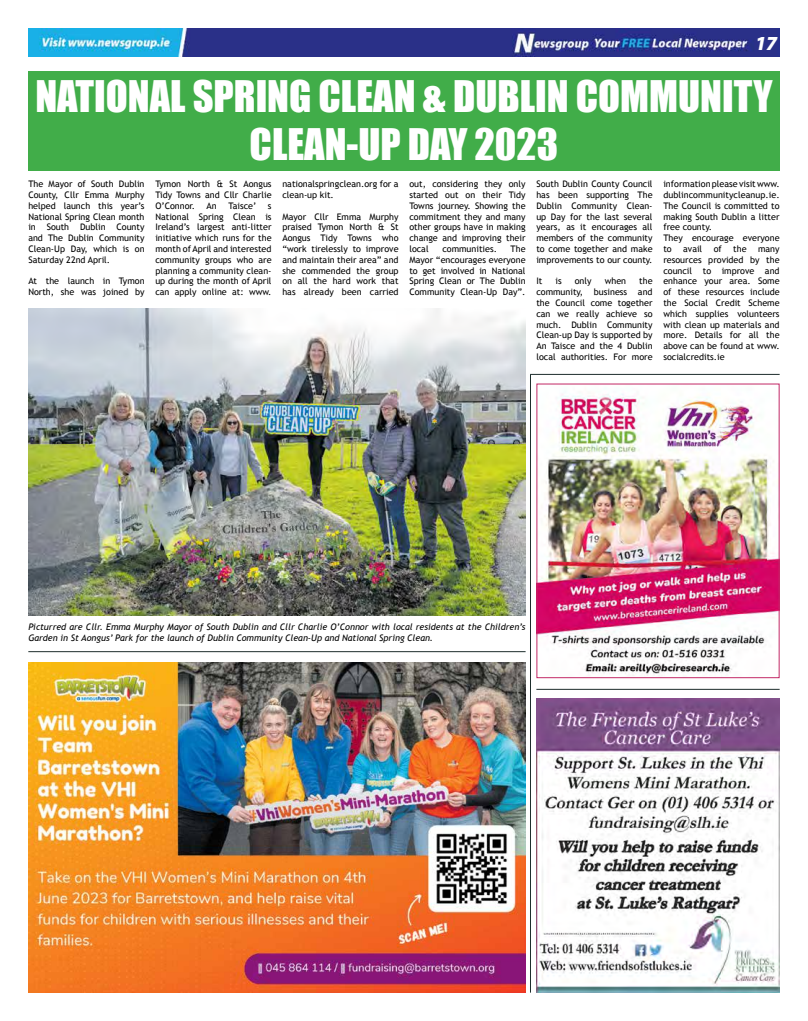
<style>
.page{position:relative;width:808px;height:1021px;background:#fff}
.page>*{position:absolute;margin:0;border:0;box-sizing:border-box;transform-origin:0 0}
.t1{font:40px/48px "Impact";color:#fff;text-align:center}
.t2{font:20px "Impact";color:#fff}
.t3{font:9px/10.8px "Trebuchet MS";color:#000;text-align:justify}
.t4{font:italic 9px/10.8px "Trebuchet MS";color:#000}
.s1{font-family:"Myriad Pro";font-weight:900;font-style:italic}
</style>
<div class="page">
<img style="left:28px;top:28px;width:752px;height:29px">
<img style="left:536px;top:698px;width:243px;height:294px">
<img style="left:538px;top:393px;width:240px;height:283px">
<div style="left:536px;top:383px;width:244px;height:295px;border:1px solid #c22966"></div>
<hr style="left:28px;top:651px;width:498px;height:1px;background:#1d2d2c">
<hr style="left:536px;top:688px;width:244px;height:1px;background:#1d2d2c">
<hr style="left:530px;top:374px;width:250px;height:1px;background:#1d2d2c">
<img style="left:28px;top:662px;width:498px;height:330px">
<hr style="left:530px;top:375px;width:1px;height:617px;background:#1d2d2c">
<div style="left:28px;top:71px;width:752px;height:99px;background:#41ad49"></div>
<img style="left:28px;top:308px;width:498px;height:307px">
<h2 class="t2" style="left:753px;top:27px;width:26px">03<span class="s1">17</span></h2>
<h1 class="t1" style="left:35px;top:72px;width:739px">NATIONAL SPRING CLEAN &amp; DUBLIN COMMUNITY<br>CLEAN-UP DAY 2023</h1>
<p class="t3" style="left:28px;top:179px;width:118px">The Mayor of South Dublin County, Cllr Emma Murphy helped launch this year’s National Spring Clean month in South Dublin County and The Dublin Community Clean-Up Day, which is on Saturday 22nd April.</p>
<p class="t3" style="left:28px;top:276px;width:118px">At the launch in Tymon<br>North, she was joined by</p>
<p class="t3" style="left:155px;top:179px;width:118px">Tymon North &amp; St Aongus Tidy Towns and Cllr Charlie O’Connor.</p>
<p class="t3" style="left:282px;top:179px;width:118px">nationalspringclean.org for a clean-up kit.</p>
<p class="t3" style="left:282px;top:211px;width:118px">Mayor Cllr Emma Murphy praised Tymon North &amp; St Aongus Tidy Towns who “work tirelessly to improve and maintain their area” and she commended the group on all the hard work that has already been carried</p>
<p class="t3" style="left:409px;top:179px;width:118px">out, considering they only started out on their Tidy Towns journey. Showing the commitment they and many other groups have in making change and improving their local</p>
<p class="t3" style="left:536px;top:179px;width:118px">South Dublin County Council has been supporting The Dublin Community Clean&shy;up Day for the last several years, as it encourages all members of the community to come together and make improvements to our county.</p>
<p class="t3" style="left:536px;top:276px;width:8px">It</p>
<p class="t3" style="left:555px;top:276px;width:8px">is</p>
<p class="t3" style="left:575px;top:276px;width:18px">only</p>
<p class="t3" style="left:605px;top:276px;width:23px">when</p>
<p class="t3" style="left:663px;top:179px;width:118px;text-align:left">information please visit www. dublincommunitycleanup.ie.<br>The Council is committed to making South Dublin a litter free county.<br>They encourage everyone to</p>
<p class="t3" style="left:207px;top:200px;width:12px">An</p>
<p class="t3" style="left:229px;top:200px;width:29px">Taisce’</p>
<p class="t3" style="left:155px;top:200px;width:118px;text-indent:113px">s National Spring Clean is Ireland’s largest anti-litter initiative which runs for the month of April and interested community groups who are planning a community clean&shy;up during the month of April can apply online at: www.</p>
<p class="t3" style="left:409px;top:243px;width:118px;text-indent:101px">The Mayor “encourages everyone to get involved in National Spring Clean or The Dublin Community Clean-Up Day”.</p>
<p class="t3" style="left:683px;top:243px;width:21px">avail</p>
<p class="t3" style="left:714px;top:243px;width:10px">of</p>
<p class="t3" style="left:733px;top:243px;width:15px">the</p>
<p class="t3" style="left:442px;top:243px;width:56px">communities.</p>
<p class="t3" style="left:663px;top:243px;width:118px;text-indent:95px">many resources provided by the council to improve and enhance your area. Some of these resources include the Social Credit Scheme which supplies volunteers with clean up materials and more. Details for all the above can be found at www. socialcredits.ie</p>
<p class="t3" style="left:536px;top:276px;width:118px;text-indent:103px">the community, business and the Council come together can we really achieve so much. Dublin Community Clean-up Day is supported by An Taisce and the 4 Dublin local authorities. For more</p>
<p class="t4" style="left:28px;top:622px;width:499px">Picturred are Cllr. Emma Murphy Mayor of South Dublin and Cllr Charlie O’Connor with local residents at the Children’s<br>Garden in St Aongus’ Park for the launch of Dublin Community Clean-Up and National Spring Clean.</p>
</div>
